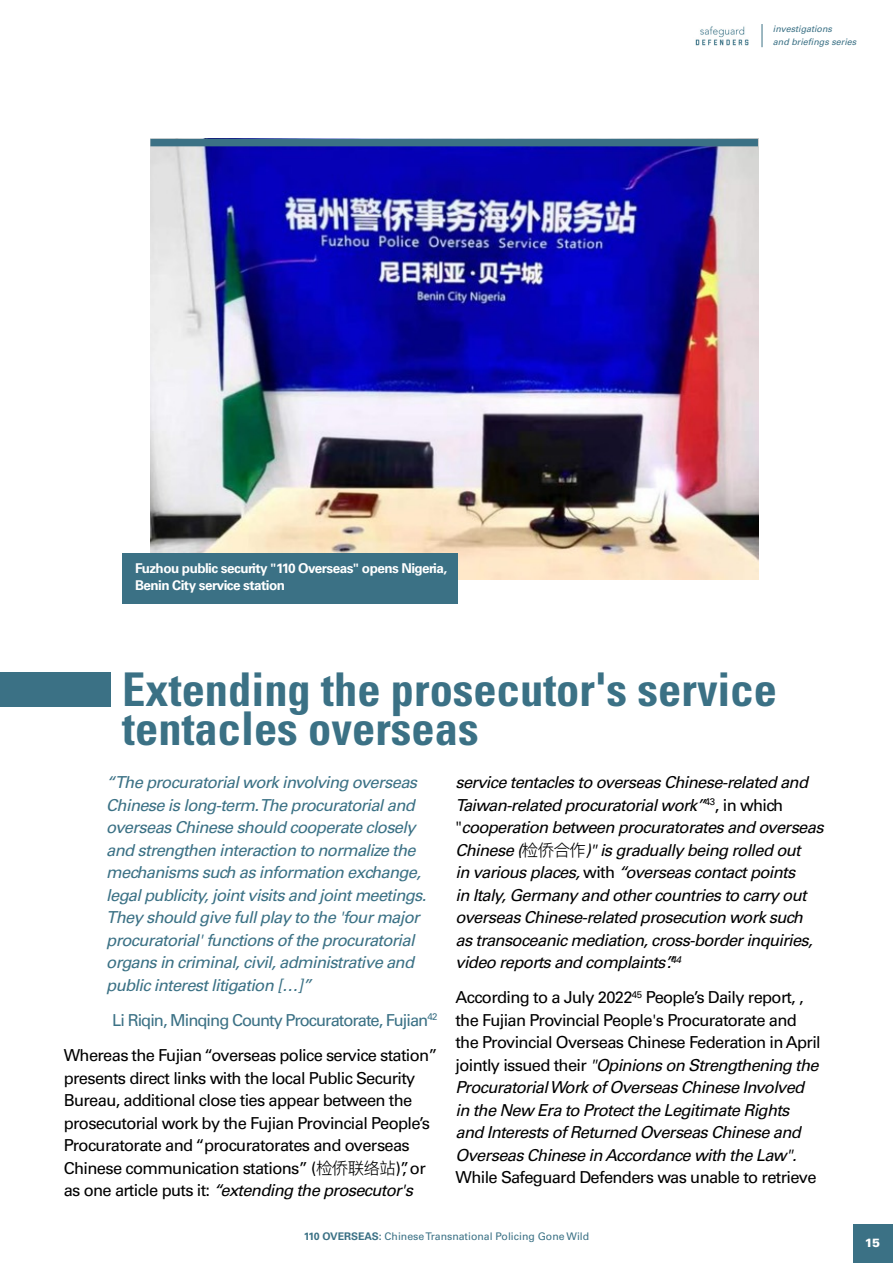
<style>
.page{position:relative;width:893px;height:1263px;background:#fff}
.page>*{position:absolute;margin:0;border:0;box-sizing:border-box;transform-origin:0 0}
.t1{font:700 condensed 46.5px/39px "Univers LT Std";color:#3b7185}
.t2{font:italic 16.5px/22.5px "Univers LT Std";letter-spacing:-.04em;color:#000}
.t3{font:16.5px/22.5px "Univers LT Std";letter-spacing:-.04em;color:#000;text-align:right}
.t4{font:italic 16.5px/22.5px "Univers LT Std";letter-spacing:-.04em;color:#3b7185}
.t5{font:700 13.5px/16.5px "Univers LT Std";letter-spacing:-.04em;color:#fff}
.t6{font:900 12px "Univers LT Std";color:#fff}
.t7{font:10.5px "Univers LT Std";color:#3b7185}
.t8{font:italic 9px/13.5px "Univers LT Std";color:#3b7185}
.s1{color:#3b7185}
.s2{font-family:"Ping Fang SC";font-weight:300}
.s3{font-style:italic}
.s4{font-style:normal}
.s5{font-family:"Ping Fang SC";font-weight:300;font-style:normal}
.s6{font-weight:700}
</style>
<div class="page">
<div style="left:854px;top:1225px;width:39px;height:38px;background:#3b7185"></div>
<img style="left:695px;top:26px;width:54px;height:20px">
<svg style="left:762px;top:24px;width:1px;height:23px"></svg>
<img style="left:150px;top:139px;width:609px;height:440px">
<div style="left:0;top:672px;width:111px;height:34px;background:#3b7185"></div>
<div style="left:122px;top:553px;width:336px;height:50px;background:#3b7185"></div>
<div style="left:150px;top:139px;width:608px;height:7px;background:#3b7185"></div>
<p class="t8" style="left:773px;top:22px;width:85px">investigations<br>and briefings series</p>
<p class="t5" style="left:135px;top:560px;width:314px">Fuzhou public security "110 Overseas" opens Nigeria,<br>Benin City service station</p>
<h1 class="t1" style="left:122px;top:669px;width:656px">Extending the prosecutor's service tentacles overseas</h1>
<p class="t4" style="left:106px;top:771px;width:322px">“The procuratorial work involving overseas Chinese is long-term. The procuratorial and overseas Chinese should cooperate closely and strengthen interaction to normalize the mechanisms such as information exchange, legal publicity, joint visits and joint meetings.<br>They should give full play to the 'four major procuratorial' functions of the procuratorial organs in criminal, civil, administrative and public interest litigation […]”</p>
<p class="t3" style="left:64px;top:1002px;width:375px;line-height:35.2px"><span class="s1">Li Riqin, Minqing County Procuratorate, Fujian</span><sup>42<br></sup>Whereas the Fujian “overseas police service station”</p>
<p class="t3" style="left:64px;top:1066px;width:368px;text-align:left">presents direct links with the local Public Security Bureau, additional close ties appear between the prosecutorial work by the Fujian Provincial People’s Procuratorate and “procuratorates and overseas Chinese communication stations” (<span class="s2">检侨联络站</span>)”, or as one article puts it: <span class="s3">“extending the prosecutor's</span></p>
<p class="t2" style="left:455px;top:771px;width:370px">service tentacles to overseas Chinese-related and Taiwan-related procuratorial work”<sup>43</sup><span class="s4">, in which "</span>cooperation between procuratorates and overseas Chinese (<span class="s5">检侨合作</span>)" is gradually being rolled out<br>in various places, <span class="s4">with</span> “overseas contact points<br>in Italy, Germany and other countries to carry out overseas Chinese-related prosecution work such as transoceanic mediation, cross-border inquiries, video reports and complaints”.<sup>44</sup></p>
<p class="t2" style="left:455px;top:986px;width:367px"><span class="s4">According to a July 2022</span><sup>45</sup> <span class="s4">People’s Daily report, , the Fujian Provincial People's Procuratorate and the Provincial Overseas Chinese Federation in April jointly issued their</span> "Opinions on Strengthening the Procuratorial Work of Overseas Chinese Involved in the New Era to Protect the Legitimate Rights and Interests of Returned Overseas Chinese and Overseas Chinese in Accordance with the Law".</p>
<p class="t3" style="left:455px;top:1166px;width:363px">While Safeguard Defenders was unable to retrieve</p>
<p class="t7" style="left:304px;top:1230px;width:287px"><span class="s6">110 OVERSEAS:</span> Chinese Transnational Policing Gone Wild</p>
<p class="t6" style="left:865px;top:1235px;width:17px">15</p>
</div>
